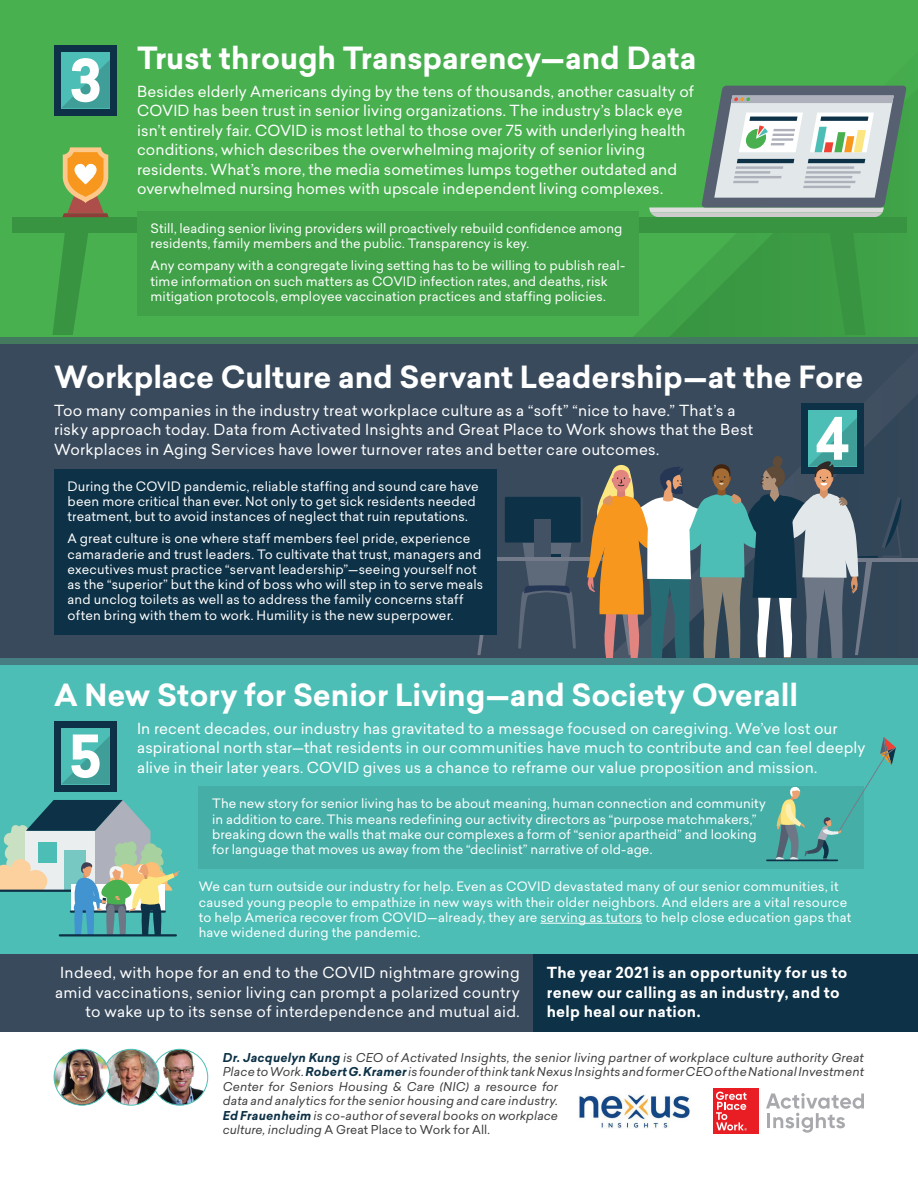
<style>
.page{position:relative;width:918px;height:1188px;background:#fff}
.page>*{position:absolute;margin:0;border:0;box-sizing:border-box;transform-origin:0 0}
.t1{font:700 30px "Sailec";color:#fff}
.t2{font:15px/19.5px "Sailec";letter-spacing:.01em;color:#fff}
.t3{font:700 15px/19.5px "Sailec";letter-spacing:.02em;color:#fff}
.t4{font:12.75px/15.3px "Sailec";letter-spacing:.01em;color:#fff}
.t5{font:italic 12px/14.4px "Sailec";letter-spacing:.015em;color:#3e3e3f}
.s1{font-weight:700;color:#0d3146}
.s2{font-style:normal}
</style>
<div class="page">
<div style="left:0;top:340px;width:918px;height:321px;background:#394a5c"></div>
<div style="left:0;top:0;width:918px;height:340px;background:#48b04f"></div>
<svg style="left:633px;top:304px;width:33px;height:33px"></svg>
<svg style="left:666px;top:85px;width:252px;height:252px;fill:#3d9d45"></svg>
<div style="left:801px;top:403px;width:63px;height:71px;background:#0d3146"></div>
<div style="left:808px;top:410px;width:49px;height:56px;background:#4dbeb5"></div>
<svg style="left:518px;top:543px;width:58px;height:105px"></svg>
<div style="left:507px;top:497px;width:76px;height:46px;background:#425163"></div>
<div style="left:505px;top:497px;width:76px;height:46px;background:#0d3146"></div>
<hr style="left:540px;top:554px;width:21px;height:3px;background:#0d3146">
<div style="left:534px;top:520px;width:17px;height:37px;background:#425163"></div>
<hr style="left:477px;top:557px;width:157px;height:4px;background:#737a89">
<svg style="left:477px;top:634px;width:18px;height:21px"></svg>
<hr style="left:852px;top:558px;width:66px;height:4px;background:#737a89">
<div style="left:54px;top:469px;width:443px;height:165px;background:#0d3146"></div>
<svg style="left:587px;top:417px;width:315px;height:241px"></svg>
<div style="left:54px;top:45px;width:63px;height:70px;background:#0d3146"></div>
<div style="left:61px;top:52px;width:49px;height:56px;background:#4dbeb5"></div>
<svg style="left:62px;top:58px;width:48px;height:50px"></svg>
<div style="left:0;top:658px;width:918px;height:296px;background:#4dbeb5"></div>
<div style="left:0;top:954px;width:533px;height:78px;background:#394a5c"></div>
<div style="left:533px;top:954px;width:385px;height:78px;background:#0d3146"></div>
<svg style="left:0;top:800px;width:180px;height:135px"></svg>
<hr style="left:60px;top:934px;width:116px;height:2px;background:#0d3146">
<div style="left:199px;top:786px;width:665px;height:83px;background:#45aea6"></div>
<hr style="left:767px;top:860px;width:70px;height:1px;background:#0d3146">
<svg style="left:776px;top:737px;width:120px;height:123px"></svg>
<hr style="left:540px;top:923px;width:102px;height:1px;background:#fff">
<img style="left:152px;top:1049px;width:56px;height:56px;border-radius:28px">
<div style="left:152px;top:1049px;width:56px;height:57px;border:1px solid #4dbeb5;border-radius:50%"></div>
<img style="left:103px;top:1049px;width:56px;height:56px;border-radius:28px">
<div style="left:103px;top:1049px;width:56px;height:57px;border:1px solid #4dbeb5;border-radius:50%"></div>
<img style="left:54px;top:1050px;width:56px;height:55px">
<div style="left:54px;top:1049px;width:56px;height:57px;border:1px solid #4dbeb5;border-radius:50%"></div>
<svg style="left:766px;top:1093px;width:98px;height:40px"></svg>
<div style="left:713px;top:1088px;width:45px;height:46px;background:#e81e24"></div>
<svg style="left:716px;top:1092px;width:31px;height:39px"></svg>
<img style="left:578px;top:1094px;width:112px;height:34px">
<svg style="left:649px;top:86px;width:257px;height:131px"></svg>
<svg style="left:53px;top:233px;width:35px;height:101px"></svg>
<svg style="left:828px;top:233px;width:70px;height:101px"></svg>
<div style="left:12px;top:217px;width:894px;height:16px;background:#389441"></div>
<svg style="left:62px;top:147px;width:47px;height:70px"></svg>
<div style="left:137px;top:211px;width:502px;height:105px;background:#40a148"></div>
<div style="left:54px;top:721px;width:63px;height:70px;background:#0d3146"></div>
<div style="left:61px;top:728px;width:49px;height:56px;background:#4dbeb5"></div>
<svg style="left:62px;top:735px;width:48px;height:49px"></svg>
<div style="left:0;top:658px;width:918px;height:6px;background:#467e84"></div>
<div style="left:0;top:337px;width:918px;height:7px;background:#42795f"></div>
<p class="t1" style="left:137px;top:37px;width:561px">Trust through Transparency—and Data</p>
<p class="t2" style="left:137px;top:81px;width:558px">Besides elderly Americans dying by the tens of thousands, another casualty of COVID has been trust in senior living organizations. The industry’s black eye isn’t entirely fair. COVID is most lethal to those over 75 with underlying health conditions, which describes the overwhelming majority of senior living residents. What’s more, the media sometimes lumps together outdated and overwhelmed nursing homes with upscale independent living complexes.</p>
<p class="t4" style="left:151px;top:220px;width:473px">Still, leading senior living providers will proactively rebuild confidence among residents, family members and the public. Transparency is key.</p>
<p class="t4" style="left:151px;top:258px;width:476px">Any company with a congregate living setting has to be willing to publish real&shy;time information on such matters as COVID infection rates, and deaths, risk mitigation protocols, employee vaccination practices and staffing policies.</p>
<p class="t1" style="left:54px;top:356px;width:811px">Workplace Culture and Servant Leadership—at the Fore</p>
<p class="t2" style="left:54px;top:400px;width:701px">Too many companies in the industry treat workplace culture as a “soft” “nice to have.” That’s a risky approach today. Data from Activated Insights and Great Place to Work shows that the Best<br>Workplaces in Aging Services have lower turnover rates and better care outcomes.</p>
<p class="t4" style="left:68px;top:478px;width:413px">During the COVID pandemic, reliable staffing and sound care have been more critical than ever. Not only to get sick residents needed treatment, but to avoid instances of neglect that ruin reputations.</p>
<p class="t4" style="left:68px;top:531px;width:417px">A great culture is one where staff members feel pride, experience camaraderie and trust leaders. To cultivate that trust, managers and executives must practice “servant leadership”—seeing yourself not as the “superior” but the kind of boss who will step in to serve meals and unclog toilets as well as to address the family concerns staff often bring with them to work. Humility is the new superpower.</p>
<p class="t1" style="left:54px;top:674px;width:746px">A New Story for Senior Living—and Society Overall</p>
<p class="t2" style="left:137px;top:718px;width:730px">In recent decades, our industry has gravitated to a message focused on caregiving. We’ve lost our aspirational north star—that residents in our communities have much to contribute and can feel deeply alive in their later years. COVID gives us a chance to reframe our value proposition and mission.</p>
<p class="t4" style="left:212px;top:796px;width:555px">The new story for senior living has to be about meaning, human connection and community in addition to care. This means redefining our activity directors as “purpose matchmakers,” breaking down the walls that make our complexes a form of “senior apartheid” and looking for language that moves us away from the “declinist” narrative of old-age.</p>
<p class="t4" style="left:199px;top:879px;width:654px">We can turn outside our industry for help. Even as COVID devastated many of our senior communities, it caused young people to empathize in new ways with their older neighbors. And elders are a vital resource to help America recover from COVID—already, they are serving as tutors to help close education gaps that have widened during the pandemic.</p>
<p class="t2" style="left:55px;top:963px;width:466px;text-align:right">Indeed, with hope for an end to the COVID nightmare growing amid vaccinations, senior living can prompt a polarized country to wake up to its sense of interdependence and mutual aid.</p>
<p class="t3" style="left:547px;top:963px;width:302px">The year 2021 is an opportunity for us to renew our calling as an industry, and to help heal our nation.</p>
<p class="t5" style="left:223px;top:1050px;width:643px"><span class="s1">Dr. Jacquelyn Kung</span> is CEO of Activated Insights, the senior living partner of workplace culture authority Great Place to Work. <span class="s1">Robert G. Kramer</span> is founder of think tank Nexus Insights and former CEO of the National Investment Center for Seniors Housing &amp; Care (NIC) a resource for<br>data and analytics for the senior housing and care industry.<br><span class="s1">Ed Frauenheim</span> is co-author of several books on workplace<br>culture, including <span class="s2">A Great Place to Work for All.</span></p>
</div>
